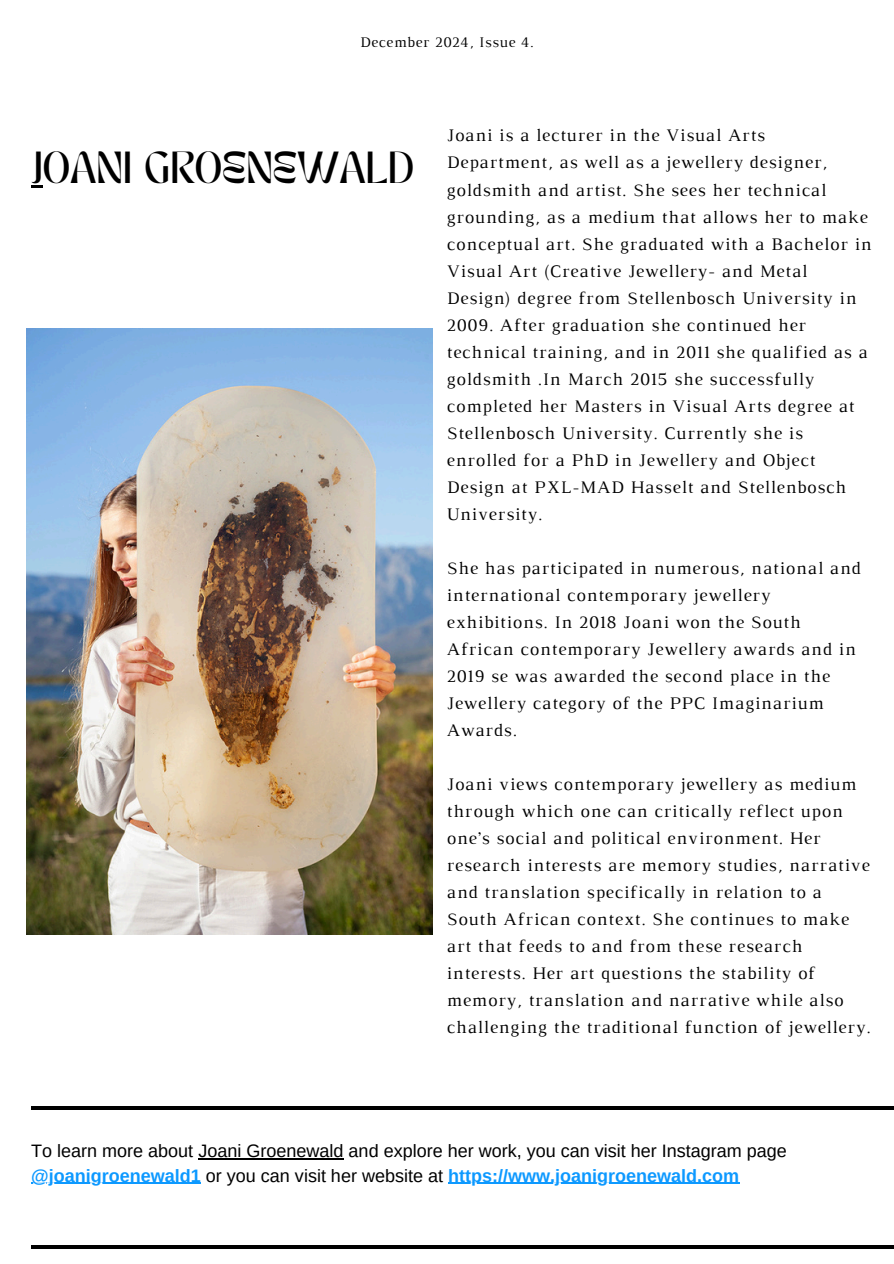
<style>
.page{position:relative;width:894px;height:1264px;background:#fff}
.page>*{position:absolute;margin:0;border:0;box-sizing:border-box;transform-origin:0 0}
.t1{font:31.35px "TANMERINGUE";color:#000}
.t2{font:18px/27px "Luthier";letter-spacing:.05em;color:#000}
.t3{font:18px "Arimo";color:#000}
.t4{font:700 18px "Arimo";color:#0d99ff}
.t5{font:15px "Luthier";letter-spacing:.05em;color:#000}
.s1{font-weight:400;color:#000}
</style>
<div class="page">
<hr style="left:198px;top:1157px;width:145px;height:2px;background:#000">
<hr style="left:31px;top:1182px;width:170px;height:1px;background:#0d99ff">
<hr style="left:448px;top:1182px;width:291px;height:1px;background:#0d99ff">
<hr style="left:31px;top:1106px;width:862px;height:3px;background:#000">
<hr style="left:31px;top:1245px;width:862px;height:3px;background:#000">
<img style="left:27px;top:328px;width:405px;height:606px">
<svg style="left:31px;top:185px;width:12px;height:2px"></svg>
<p class="t5" style="left:360px;top:37px;width:175px">December 2024, Issue 4.</p>
<h1 class="t1" style="left:31px;top:151px;width:384px">JOANI GROENEWALD</h1>
<p class="t2" style="left:446px;top:123px;width:426px">Joani is a lecturer in the Visual Arts Department, as well as a jewellery designer, goldsmith and artist. She sees her technical grounding, as a medium that allows her to make conceptual art. She graduated with a Bachelor in Visual Art (Creative Jewellery- and Metal Design) degree from Stellenbosch University in 2009. After graduation she continued her technical training, and in 2011 she qualified as a goldsmith .In March 2015 she successfully completed her Masters in Visual Arts degree at Stellenbosch University. Currently she is enrolled for a PhD in Jewellery and Object Design at PXL-MAD Hasselt and Stellenbosch University.</p>
<p class="t2" style="left:446px;top:555px;width:415px">She has participated in numerous, national and international contemporary jewellery exhibitions. In 2018 Joani won the South African contemporary Jewellery awards and in 2019 se was awarded the second place in the Jewellery category of the PPC Imaginarium Awards.</p>
<p class="t2" style="left:446px;top:771px;width:425px">Joani views contemporary jewellery as medium through which one can critically reflect upon one’s social and political environment. Her research interests are memory studies, narrative and translation specifically in relation to a South African context. She continues to make art that feeds to and from these research interests. Her art questions the stability of memory, translation and narrative while also challenging the traditional function of jewellery.</p>
<p class="t3" style="left:31px;top:1140px;width:757px">To learn more about Joani Groenewald and explore her work, you can visit her Instagram page</p>
<h1 class="t4" style="left:31px;top:1165px;width:709px">@joanigroenewald1 <span class="s1">or you can visit her website at</span> https://www.joanigroenewald.com</h1>
</div>
